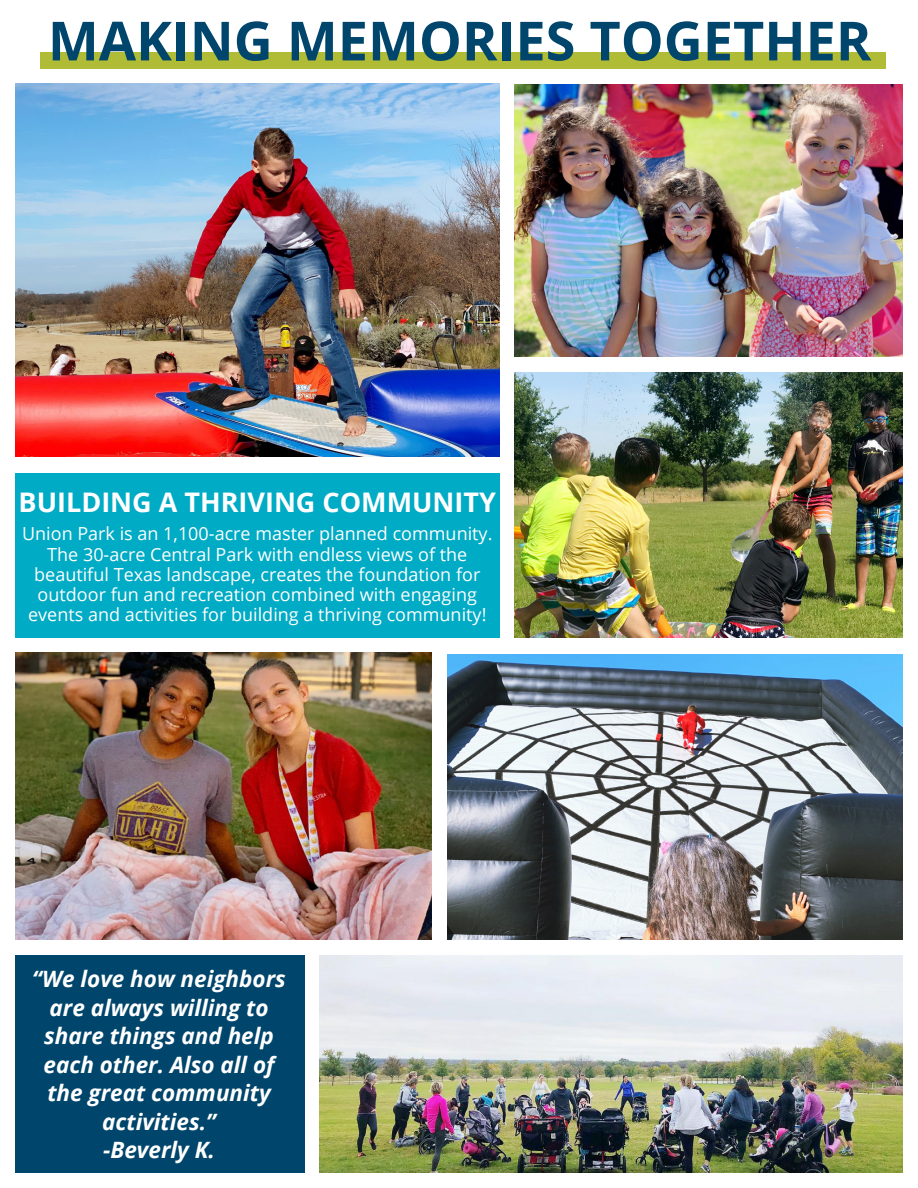
<style>
.page{position:relative;width:918px;height:1188px;background:#fff}
.page>*{position:absolute;margin:0;border:0;box-sizing:border-box;transform-origin:0 0}
.t1{font:700 54px "Open Sans";color:#00456b}
.t2{font:700 27px "Open Sans";color:#fff}
.t3{font:italic 700 22.5px/28.5px "Open Sans";color:#fff;text-align:center}
.t4{font:18px/20.2px "Open Sans";color:#fff;text-align:center}
</style>
<div class="page">
<div style="left:40px;top:53px;width:846px;height:16px;background:#b0bc36"></div>
<img style="left:319px;top:955px;width:584px;height:218px">
<img style="left:15px;top:84px;width:485px;height:372px">
<img style="left:15px;top:653px;width:417px;height:286px">
<div style="left:15px;top:955px;width:289px;height:218px;background:#00456b"></div>
<div style="left:15px;top:473px;width:485px;height:165px;background:#00abc5"></div>
<img style="left:447px;top:654px;width:456px;height:285px">
<img style="left:515px;top:84px;width:388px;height:273px">
<img style="left:515px;top:372px;width:388px;height:266px">
<p class="t1" style="left:48px;top:3px;width:825px">MAKING MEMORIES TOGETHER</p>
<p class="t2" style="left:19px;top:484px;width:479px">BUILDING A THRIVING COMMUNITY</p>
<p class="t4" style="left:22px;top:523px;width:472px">Union Park is an 1,100-acre master planned community.<br>The 30-acre Central Park with endless views of the beautiful Texas landscape, creates the foundation for outdoor fun and recreation combined with engaging events and activities for building a thriving community!</p>
<p class="t3" style="left:32px;top:964px;width:255px">“We love how neighbors are always willing to share things and help each other. Also all of the great community activities.”</p>
<p class="t3" style="left:103px;top:1135px;width:113px">-Beverly K.</p>
</div>
